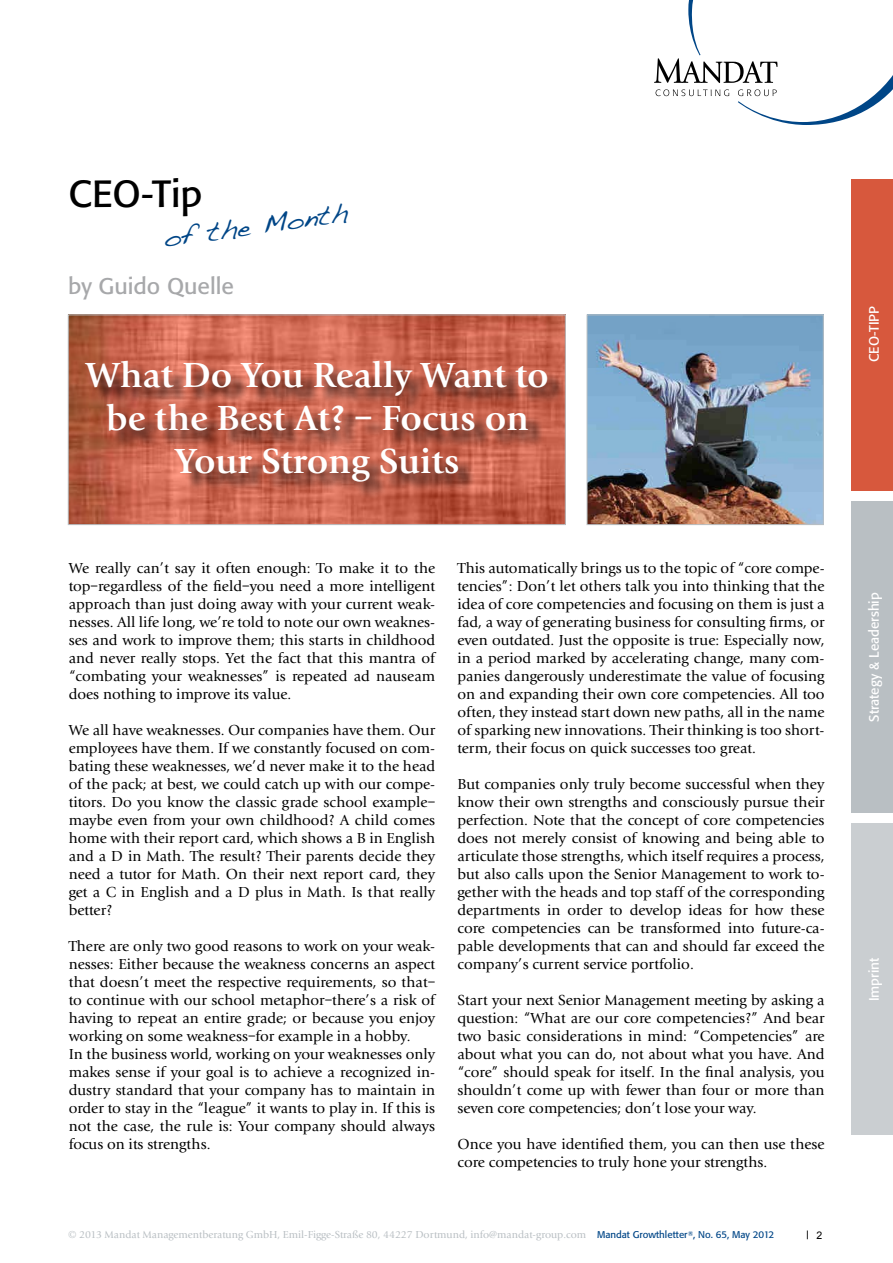
<style>
.page{position:relative;width:893px;height:1263px;background:#fff}
.page>*{position:absolute;margin:0;border:0;box-sizing:border-box;transform-origin:0 0}
.t1{font:37.5px "Formata BQ";color:#000}
.t2{font:700 36px/43.2px "Giovanni EF";color:#fff;text-align:center}
.t3{font:27px "Handwriting Dakota";color:#004687}
.t4{font:22.5px "Formata BQ";color:#a7a8aa}
.t5{font:15px/18px "Giovanni EF";color:#000;text-align:justify}
.t6{font:13.5px "Formata BQ";color:#fff}
.t7{font:13.5px "Arial";color:#000}
.t8{font:10.5px "Giovanni EF";color:#b9bfc3}
.t9{font:6.75px "Formata BQ";color:#004687}
.s1{font-family:"Formata BQ";font-size:9.75px;color:#004687}
.s2{font-size:10.5px}
</style>
<div class="page">
<svg style="left:654px;top:0;width:239px;height:125px"></svg>
<img style="left:70px;top:317px;width:494px;height:206px">
<img style="left:589px;top:317px;width:232px;height:206px">
<div style="left:587px;top:315px;width:236px;height:210px;border:1px solid #b9bfc3"></div>
<div style="left:87px;top:362px;width:536px;height:205px;background:#000;opacity:.75"></div>
<div style="left:851px;top:179px;width:42px;height:311px;background:#d7583d"></div>
<div style="left:851px;top:501px;width:42px;height:312px;background:#b9bfc3"></div>
<div style="left:851px;top:823px;width:42px;height:312px;background:#caced1"></div>
<h1 class="t1" style="left:68px;top:171px;width:136px">CEO-Tip</h1>
<h3 class="t3" style="left:161px;top:222px;width:187px;rotate:-8deg">of the Month</h3>
<h3 class="t4" style="left:68px;top:272px;width:167px">by Guido Quelle</h3>
<h2 class="t2" style="left:86px;top:353px;width:464px">What Do You Really Want to be the Best At? – Focus on<br>Your Strong Suits</h2>
<p class="t5" style="left:69px;top:559px;width:368px">We really can’t say it often enough: To make it to the top–regardless of the field–you need a more intelligent approach than just doing away with your current weak&shy;nesses. All life long, we’re told to note our own weaknes&shy;ses and work to improve them; this starts in childhood and never really stops. Yet the fact that this mantra of “combating your weaknesses” is repeated ad nauseam does nothing to improve its value.</p>
<p class="t5" style="left:69px;top:721px;width:368px">We all have weaknesses. Our companies have them. Our employees have them. If we constantly focused on com&shy;bating these weaknesses, we’d never make it to the head of the pack; at best, we could catch up with our compe&shy;titors. Do you know the classic grade school example– maybe even from your own childhood? A child comes home with their report card, which shows a B in English and a D in Math. The result? Their parents decide they need a tutor for Math. On their next report card, they get a C in English and a D plus in Math. Is that really better?</p>
<p class="t5" style="left:69px;top:937px;width:368px;text-align:left">There are only two good reasons to work on your weak&shy;nesses: Either because the weakness concerns an aspect that doesn’t meet the respective requirements, so that– to continue with our school metaphor–there’s a risk of having to repeat an entire grade; or because you enjoy working on some weakness–for example in a hobby.<br>In the business world, working on your weaknesses only makes sense if your goal is to achieve a recognized in&shy;dustry standard that your company has to maintain in order to stay in the “league” it wants to play in. If this is not the case, the rule is: Your company should always focus on its strengths.</p>
<p class="t5" style="left:457px;top:559px;width:369px">This automatically brings us to the topic of “core compe&shy;tencies”: Don’t let others talk you into thinking that the idea of core competencies and focusing on them is just a fad, a way of generating business for consulting firms, or even outdated. Just the opposite is true: Especially now, in a period marked by accelerating change, many com&shy;panies dangerously underestimate the value of focusing on and expanding their own core competencies. All too often, they instead start down new paths, all in the name of sparking new innovations. Their thinking is too short&shy;term, their focus on quick successes too great.</p>
<p class="t5" style="left:457px;top:775px;width:369px">But companies only truly become successful when they know their own strengths and consciously pursue their perfection. Note that the concept of core competencies does not merely consist of knowing and being able to articulate those strengths, which itself requires a process, but also calls upon the Senior Management to work to&shy;gether with the heads and top staff of the corresponding departments in order to develop ideas for how these core competencies can be transformed into future-ca&shy;pable developments that can and should far exceed the company’s current service portfolio.</p>
<p class="t5" style="left:457px;top:991px;width:369px">Start your next Senior Management meeting by asking a question: “What are our core competencies?” And bear two basic considerations in mind: “Competencies” are about what you can do, not about what you have. And “core” should speak for itself. In the final analysis, you shouldn’t come up with fewer than four or more than seven core competencies; don’t lose your way.</p>
<p class="t5" style="left:457px;top:1135px;width:369px">Once you have identified them, you can then use these core competencies to truly hone your strengths.</p>
<p class="t8" style="left:68px;top:1228px;width:708px">© 2013 Mandat Managementberatung GmbH, Emil-Figge-Straße 80, 44227 Dortmund, info@mandat-group.com <span class="s1">Mandat Growthletter , No. 65, May 2012</span></p>
<p class="t7" style="left:806px;top:1225px;width:18px">׀ <span class="s2">2</span></p>
<p class="t9" style="left:688px;top:1229px;width:7px">R</p>
<p class="t6" style="left:866px;top:362px;width:58px;rotate:-90deg">CEO-TIPP</p>
<p class="t6" style="left:866px;top:722px;width:131px;rotate:-90deg">Strategy &amp; Leadership</p>
<p class="t6" style="left:866px;top:1001px;width:45px;rotate:-90deg">Imprint</p>
</div>
